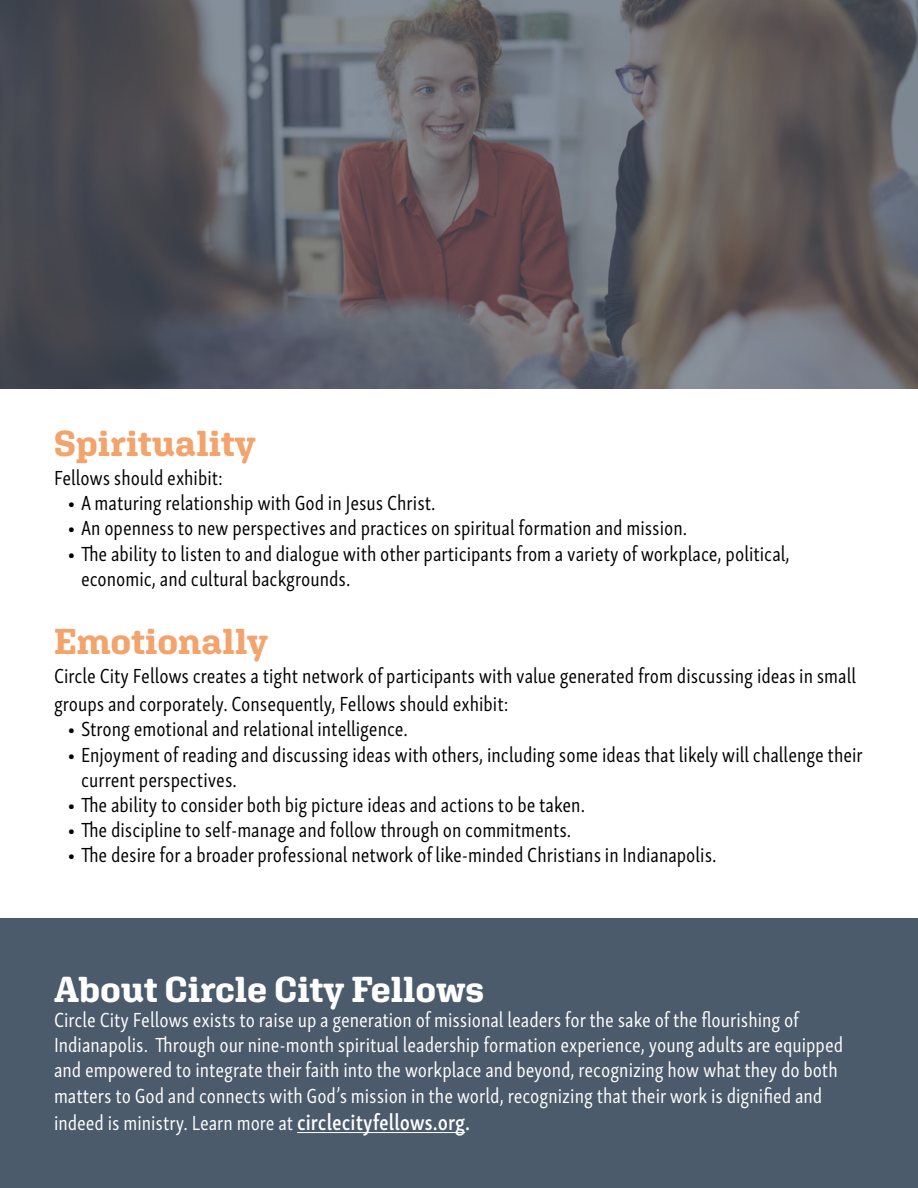
<style>
.page{position:relative;width:918px;height:1188px;background:#fff}
.page>*{position:absolute;margin:0;border:0;box-sizing:border-box;transform-origin:0 0}
.t1{font:700 36px "Aglet Slab";color:#f3a36c}
.t2{font:700 36px "Aglet Slab";letter-spacing:-.005em;color:#fff}
.t3{font:21px/25.2px "Skolar Sans Latn Cp";color:#000}
.t4{font:21px/25.7px "Skolar Sans Latn Cp";color:#fff}
.s1{font-weight:600;font-size:22.5px}
</style>
<div class="page">
<div style="left:0;top:918px;width:918px;height:270px;background:#4b5b6c"></div>
<hr style="left:297px;top:1132px;width:168px;height:1px;background:#fff">
<svg style="left:0;top:0;width:918px;height:389px;background:#605e63"></svg>
<h1 class="t1" style="left:54px;top:422px;width:203px">Spirituality</h1>
<p class="t3" style="left:54px;top:464px;width:170px">Fellows should exhibit:</p>
<p class="t3" style="left:68px;top:489px;width:370px">• A maturing relationship with God in Jesus Christ.</p>
<p class="t3" style="left:68px;top:514px;width:621px">• An openness to new perspectives and practices on spiritual formation and mission.</p>
<p class="t3" style="left:81px;top:539px;width:710px;text-indent:-14px">• The ability to listen to and dialogue with other participants from a variety of workplace, political, economic, and cultural backgrounds.</p>
<h1 class="t1" style="left:54px;top:620px;width:216px">Emotionally</h1>
<p class="t3" style="left:54px;top:660px;width:804px;line-height:28.5px">Circle City Fellows creates a tight network of participants with value generated from discussing ideas in small groups and corporately. Consequently, Fellows should exhibit:</p>
<p class="t3" style="left:68px;top:715px;width:342px">• Strong emotional and relational intelligence.</p>
<p class="t3" style="left:81px;top:740px;width:783px;text-indent:-14px">• Enjoyment of reading and discussing ideas with others, including some ideas that likely will challenge their current perspectives.</p>
<p class="t3" style="left:68px;top:791px;width:519px">• The ability to consider both big picture ideas and actions to be taken.</p>
<p class="t3" style="left:68px;top:816px;width:505px">• The discipline to self-manage and follow through on commitments.</p>
<p class="t3" style="left:68px;top:841px;width:651px">• The desire for a broader professional network of like-minded Christians in Indianapolis.</p>
<h1 class="t2" style="left:54px;top:968px;width:432px">About Circle City Fellows</h1>
<p class="t4" style="left:54px;top:1006px;width:791px">Circle City Fellows exists to raise up a generation of missional leaders for the sake of the flourishing of Indianapolis. Through our nine-month spiritual leadership formation experience, young adults are equipped and empowered to integrate their faith into the workplace and beyond, recognizing how what they do both matters to God and connects with God’s mission in the world, recognizing that their work is dignified and indeed is ministry. Learn more at <span class="s1">circlecityfellows.org.</span></p>
</div>
